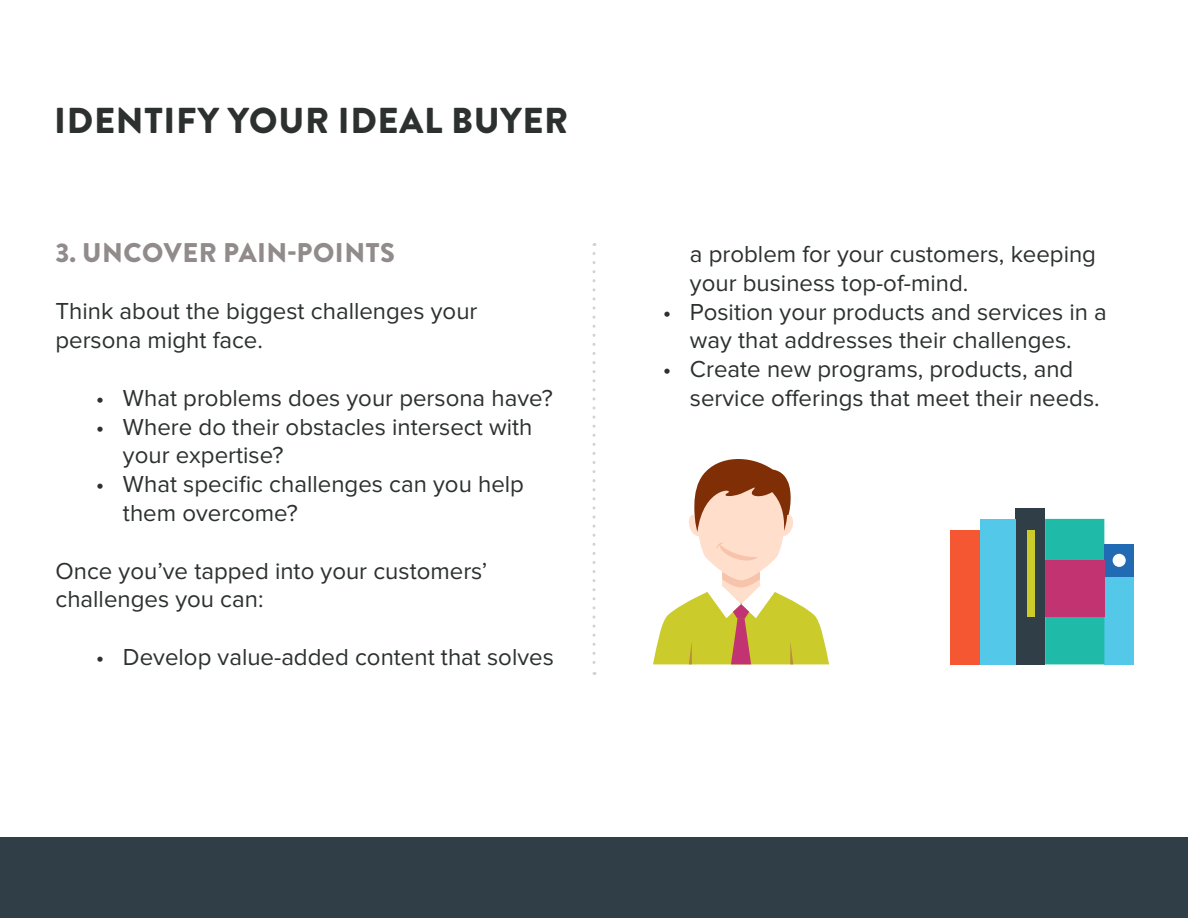
<style>
.page{position:relative;width:1188px;height:918px;background:#fff}
.page>*{position:absolute;margin:0;border:0;box-sizing:border-box;transform-origin:0 0}
.t1{font:900 36px "Brandon Grotesque";letter-spacing:.02em;color:#2c3130}
.t2{font:900 27px "Brandon Grotesque";letter-spacing:.02em;color:#918c8b}
.t3{font:24px/28.8px "Proxima Nova";color:#2c3130}
</style>
<div class="page">
<div style="left:0;top:837px;width:1188px;height:81px;background:#303e48"></div>
<svg style="left:592px;top:253px;width:4px;height:422px"></svg>
<div style="left:1104px;top:544px;width:30px;height:120px;background:#53c8e9"></div>
<div style="left:1045px;top:519px;width:59px;height:145px;background:#20baa9"></div>
<div style="left:1016px;top:508px;width:29px;height:156px;background:#303e48"></div>
<div style="left:980px;top:519px;width:36px;height:145px;background:#53c8e9"></div>
<div style="left:950px;top:530px;width:30px;height:134px;background:#f55733"></div>
<div style="left:1104px;top:544px;width:30px;height:33px;background:#216bb4"></div>
<div style="left:1113px;top:554px;width:13px;height:13px;background:#fff;border-radius:50%"></div>
<div style="left:1045px;top:560px;width:59px;height:57px;background:#c13371"></div>
<div style="left:1027px;top:530px;width:8px;height:87px;background:#cbcb2c"></div>
<svg style="left:653px;top:459px;width:176px;height:205px"></svg>
<h1 class="t1" style="left:54px;top:95px;width:516px">IDENTIFY YOUR IDEAL BUYER</h1>
<p class="t2" style="left:56px;top:233px;width:341px">3. UNCOVER PAIN-POINTS</p>
<p class="t3" style="left:56px;top:297px;width:423px">Think about the biggest challenges your persona might face.</p>
<p class="t3" style="left:96px;top:384px;width:458px">• What problems does your persona have?</p>
<p class="t3" style="left:123px;top:413px;width:411px;text-indent:-27px">• Where do their obstacles intersect with your expertise?</p>
<p class="t3" style="left:123px;top:470px;width:402px;text-indent:-27px">• What specific challenges can you help them overcome?</p>
<p class="t3" style="left:55px;top:557px;width:434px">Once you’ve tapped into your customers’ challenges you can:</p>
<p class="t3" style="left:96px;top:643px;width:459px">• Develop value-added content that solves</p>
<p class="t3" style="left:690px;top:240px;width:408px">a problem for your customers, keeping your business top-of-mind.</p>
<p class="t3" style="left:663px;top:298px;width:445px;text-align:center">• Position your products and services in a way that addresses their challenges.</p>
<p class="t3" style="left:690px;top:355px;width:411px;text-indent:-27px">• Create new programs, products, and service offerings that meet their needs.</p>
</div>
